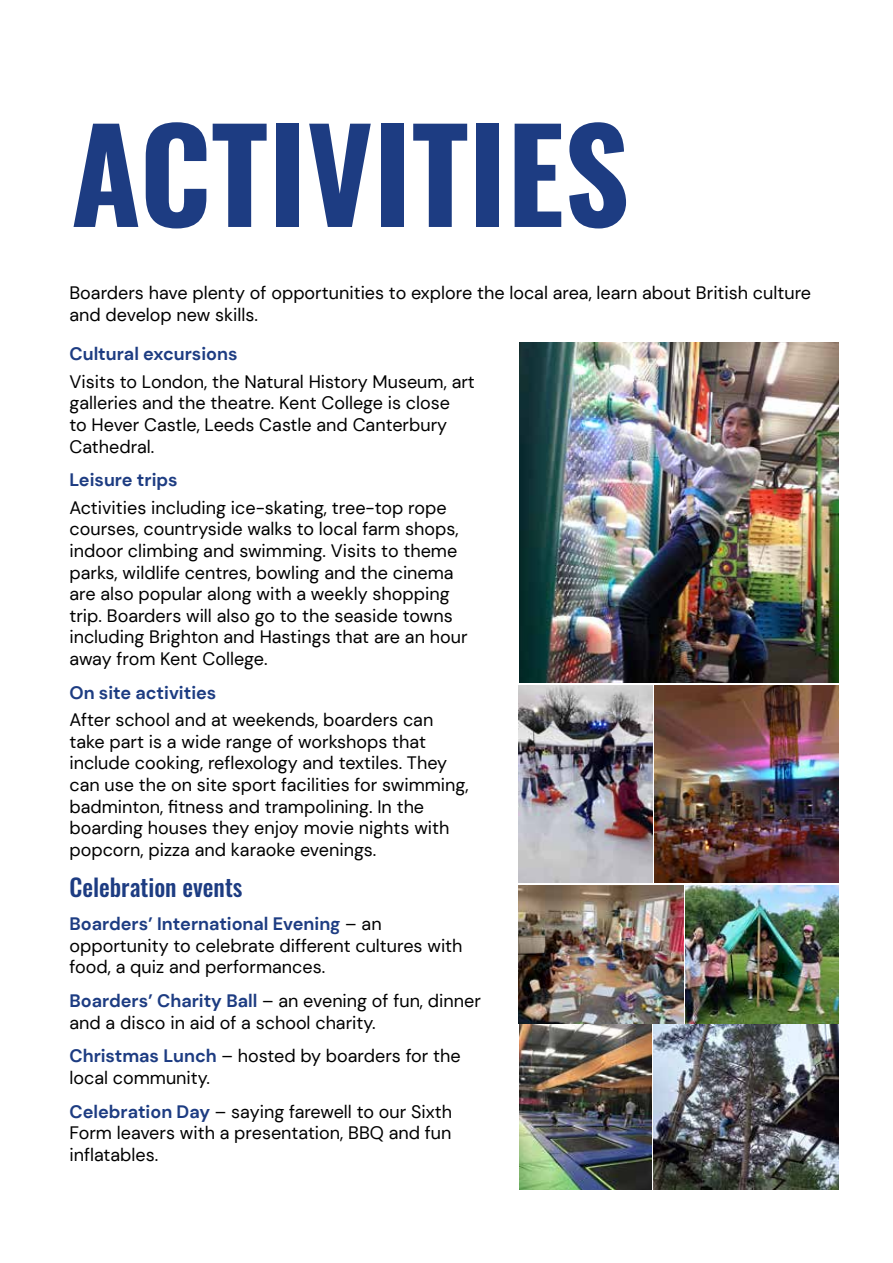
<style>
.page{position:relative;width:893px;height:1263px;background:#fff}
.page>*{position:absolute;margin:0;border:0;box-sizing:border-box;transform-origin:0 0}
.t1{font:700 127.5px "Oswald";color:#1d3c82}
.t2{font:500 24px "Oswald";color:#1d3c82}
.t3{font:18px/21.6px "DM Sans";color:#000}
.t4{font:700 18px "DM Sans";color:#1d3c82}
.s1{font-weight:700;color:#1d3c82}
</style>
<div class="page">
<img style="left:519px;top:342px;width:320px;height:341px">
<img style="left:519px;top:885px;width:164px;height:138px">
<img style="left:685px;top:885px;width:154px;height:138px">
<img style="left:653px;top:1024px;width:186px;height:166px">
<img style="left:519px;top:686px;width:134px;height:197px">
<img style="left:655px;top:686px;width:184px;height:197px">
<img style="left:520px;top:1024px;width:131px;height:166px">
<h1 class="t1" style="left:71px;top:108px;width:560px">ACTIVITIES</h1>
<p class="t3" style="left:69px;top:282px;width:743px">Boarders have plenty of opportunities to explore the local area, learn about British culture and develop new skills.</p>
<p class="t4" style="left:69px;top:343px;width:170px">Cultural excursions</p>
<p class="t3" style="left:69px;top:371px;width:407px">Visits to London, the Natural History Museum, art galleries and the theatre. Kent College is close<br>to Hever Castle, Leeds Castle and Canterbury Cathedral.</p>
<p class="t4" style="left:69px;top:469px;width:110px">Leisure trips</p>
<p class="t3" style="left:69px;top:497px;width:400px">Activities including ice-skating, tree-top rope courses, countryside walks to local farm shops, indoor climbing and swimming. Visits to theme parks, wildlife centres, bowling and the cinema are also popular along with a weekly shopping trip. Boarders will also go to the seaside towns including Brighton and Hastings that are an hour away from Kent College.</p>
<p class="t4" style="left:69px;top:681px;width:148px">On site activities</p>
<p class="t3" style="left:69px;top:709px;width:401px">After school and at weekends, boarders can take part is a wide range of workshops that include cooking, reflexology and textiles. They can use the on site sport facilities for swimming, badminton, fitness and trampolining. In the boarding houses they enjoy movie nights with popcorn, pizza and karaoke evenings.</p>
<h2 class="t2" style="left:69px;top:874px;width:175px">Celebration events</h2>
<p class="t3" style="left:69px;top:913px;width:395px"><span class="s1">Boarders’ International Evening</span> – an opportunity to celebrate different cultures with food, a quiz and performances.</p>
<p class="t3" style="left:69px;top:990px;width:413px"><span class="s1">Boarders’ Charity Ball</span> – an evening of fun, dinner and a disco in aid of a school charity.</p>
<p class="t3" style="left:69px;top:1045px;width:393px"><span class="s1">Christmas Lunch</span> – hosted by boarders for the local community.</p>
<p class="t3" style="left:69px;top:1100px;width:384px;text-align:justify"><span class="s1">Celebration Day</span> – saying farewell to our Sixth Form leavers with a presentation, BBQ and fun inflatables.</p>
</div>
